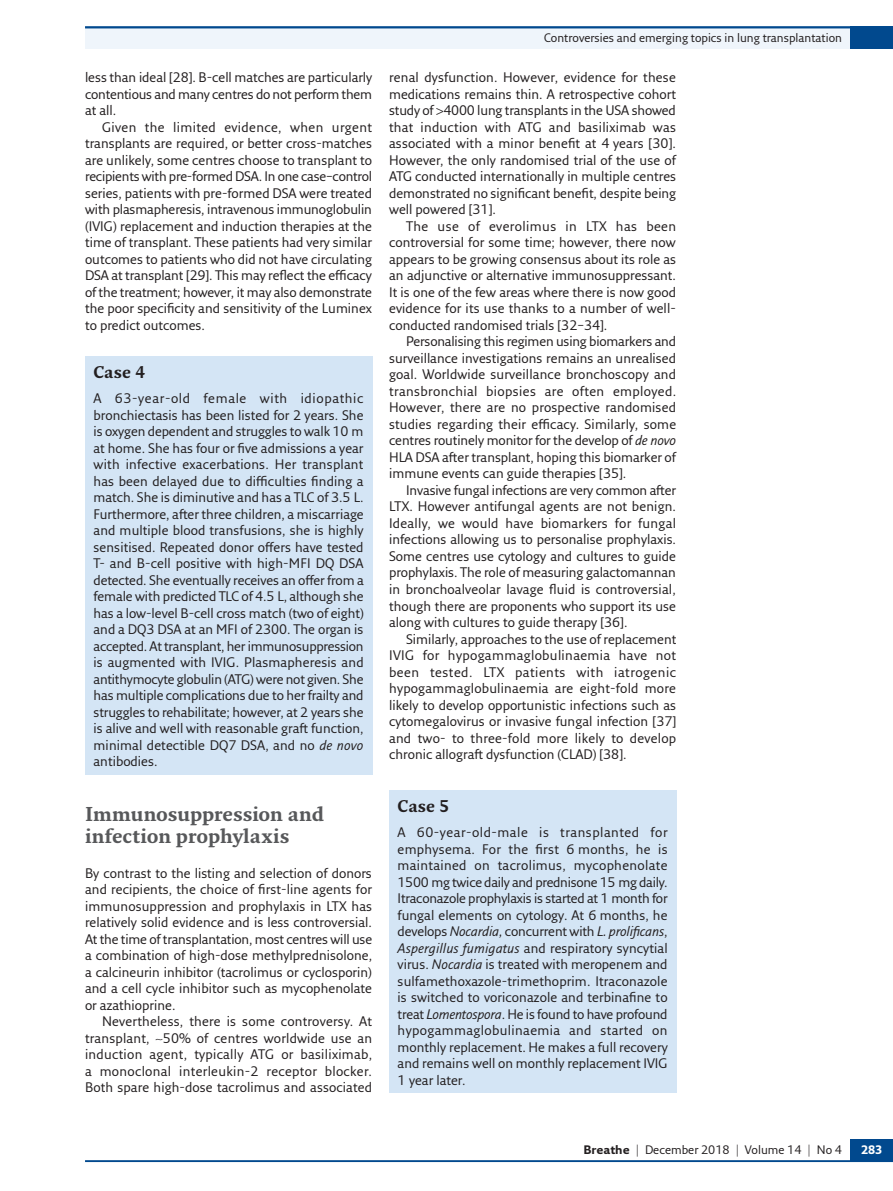
<style>
.page{position:relative;width:893px;height:1191px;background:#fff}
.page>*{position:absolute;margin:0;border:0;box-sizing:border-box;transform-origin:0 0}
.t1{font:700 19.5px/22.5px "Fresco Std";letter-spacing:-.005em;color:#57585a}
.t2{font:700 16.5px "Fresco Std";color:#231f20}
.t3{font:13.5px/16.5px "Fresco Sans Pro";color:#231f20;text-align:justify}
.t4{font:12px "Fresco Sans Pro";color:#231f20}
.t5{font:700 12px "Fresco Sans Pro";color:#fff}
.s1{font-style:italic}
.s2{font-weight:700}
</style>
<div class="page">
<div style="left:85px;top:26px;width:808px;height:23px;background:#eff5fb"></div>
<hr style="left:85px;top:1160px;width:808px;height:2px;background:#01498e">
<div style="left:850px;top:1138px;width:43px;height:23px;background:#01498e"></div>
<hr style="left:85px;top:26px;width:808px;height:2px;background:#01498e">
<div style="left:850px;top:26px;width:43px;height:23px;background:#01498e"></div>
<div style="left:389px;top:790px;width:287px;height:303px;background:#d4e5f5"></div>
<div style="left:85px;top:357px;width:287px;height:418px;background:#d4e5f5"></div>
<p class="t3" style="left:85px;top:69px;width:289px">less than ideal [28]. B-cell matches are particularly contentious and many centres do not perform them at all.</p>
<p class="t3" style="left:85px;top:119px;width:289px;text-indent:17px">Given the limited evidence, when urgent transplants are required, or better cross-matches are unlikely, some centres choose to transplant to recipients with pre-formed DSA. In one case–control series, patients with pre-formed DSA were treated with plasmapheresis, intravenous immunoglobulin (IVIG) replacement and induction therapies at the time of transplant. These patients had very similar outcomes to patients who did not have circulating DSA at transplant [29]. This may reflect the efficacy of the treatment; however, it may also demonstrate the poor specificity and sensitivity of the Luminex to predict outcomes.</p>
<p class="t2" style="left:94px;top:361px;width:53px">Case 4</p>
<p class="t3" style="left:94px;top:390px;width:272px">A 63-year-old female with idiopathic bronchiectasis has been listed for 2 years. She is oxygen dependent and struggles to walk 10 m at home. She has four or five admissions a year with infective exacerbations. Her transplant has been delayed due to difficulties finding a match. She is diminutive and has a TLC of 3.5 L.<br>Furthermore, after three children, a miscarriage and multiple blood transfusions, she is highly sensitised. Repeated donor offers have tested T- and B-cell positive with high-MFI DQ DSA detected. She eventually receives an offer from a female with predicted TLC of 4.5 L, although she has a low-level B-cell cross match (two of eight) and a DQ3 DSA at an MFI of 2300. The organ is accepted. At transplant, her immunosuppression is augmented with IVIG. Plasmapheresis and antithymocyte globulin (ATG) were not given. She has multiple complications due to her frailty and struggles to rehabilitate; however, at 2 years she is alive and well with reasonable graft function, minimal detectible DQ7 DSA, and no <span class="s1">de novo </span>antibodies.</p>
<h1 class="t1" style="left:85px;top:802px;width:240px">Immunosuppression and infection prophylaxis</h1>
<p class="t3" style="left:85px;top:864px;width:289px">By contrast to the listing and selection of donors and recipients, the choice of first-line agents for immunosuppression and prophylaxis in LTX has relatively solid evidence and is less controversial.<br>At the time of transplantation, most centres will use a combination of high-dose methylprednisolone, a calcineurin inhibitor (tacrolimus or cyclosporin) and a cell cycle inhibitor such as mycophenolate or azathioprine.</p>
<p class="t3" style="left:85px;top:1013px;width:289px;text-indent:17px">Nevertheless, there is some controversy. At transplant, ∼50% of centres worldwide use an induction agent, typically ATG or basiliximab, a monoclonal interleukin-2 receptor blocker.<br>Both spare high-dose tacrolimus and associated</p>
<p class="t4" style="left:544px;top:30px;width:299px">Controversies and emerging topics in lung transplantation</p>
<p class="t3" style="left:389px;top:69px;width:289px">renal dysfunction. However, evidence for these medications remains thin. A retrospective cohort study of 4000 lung transplants in the USA showed that induction with ATG and basiliximab was associated with a minor benefit at 4 years [30].<br>However, the only randomised trial of the use of ATG conducted internationally in multiple centres demonstrated no significant benefit, despite being well powered [31].</p>
<p class="t3" style="left:389px;top:217px;width:289px;text-indent:17px">The use of everolimus in LTX has been controversial for some time; however, there now appears to be growing consensus about its role as an adjunctive or alternative immunosuppressant.<br>It is one of the few areas where there is now good evidence for its use thanks to a number of well&shy;conducted randomised trials [32–34].</p>
<p class="t3" style="left:389px;top:333px;width:289px;text-indent:17px">Personalising this regimen using biomarkers and surveillance investigations remains an unrealised goal. Worldwide surveillance bronchoscopy and transbronchial biopsies are often employed.<br>However, there are no prospective randomised studies regarding their efficacy. Similarly, some centres routinely monitor for the develop of <span class="s1">de novo </span>HLA DSA after transplant, hoping this biomarker of immune events can guide therapies [35].</p>
<p class="t3" style="left:389px;top:481px;width:289px;text-indent:17px">Invasive fungal infections are very common after LTX. However antifungal agents are not benign.<br>Ideally, we would have biomarkers for fungal infections allowing us to personalise prophylaxis.<br>Some centres use cytology and cultures to guide prophylaxis. The role of measuring galactomannan in bronchoalveolar lavage fluid is controversial, though there are proponents who support its use along with cultures to guide therapy [36].</p>
<p class="t3" style="left:389px;top:630px;width:289px;text-indent:17px">Similarly, approaches to the use of replacement IVIG for hypogammaglobulinaemia have not been tested. LTX patients with iatrogenic hypogammaglobulinaemia are eight-fold more likely to develop opportunistic infections such as cytomegalovirus or invasive fungal infection [37] and two- to three-fold more likely to develop chronic allograft dysfunction (CLAD) [38].</p>
<p class="t2" style="left:398px;top:795px;width:53px">Case 5</p>
<p class="t3" style="left:398px;top:823px;width:272px">A 60-year-old-male is transplanted for emphysema. For the first 6 months, he is maintained on tacrolimus, mycophenolate 1500 mg twice daily and prednisone 15 mg daily.<br>Itraconazole prophylaxis is started at 1 month for fungal elements on cytology. At 6 months, he develops <span class="s1">Nocardia,</span> concurrent with <span class="s1">L. prolificans</span>, <span class="s1">Aspergillus fumigatus</span> and respiratory syncytial virus. <span class="s1">Nocardia</span> is treated with meropenem and sulfamethoxazole-trimethoprim. Itraconazole is switched to voriconazole and terbinafine to treat <span class="s1">Lomentospora</span>. He is found to have profound hypogammaglobulinaemia and started on monthly replacement. He makes a full recovery and remains well on monthly replacement IVIG 1 year later.</p>
<p class="t4" style="left:583px;top:1142px;width:260px"><span class="s2">Breathe</span> | December 2018 | Volume 14 | No 4</p>
<p class="t5" style="left:861px;top:1142px;width:23px">283</p>
</div>
